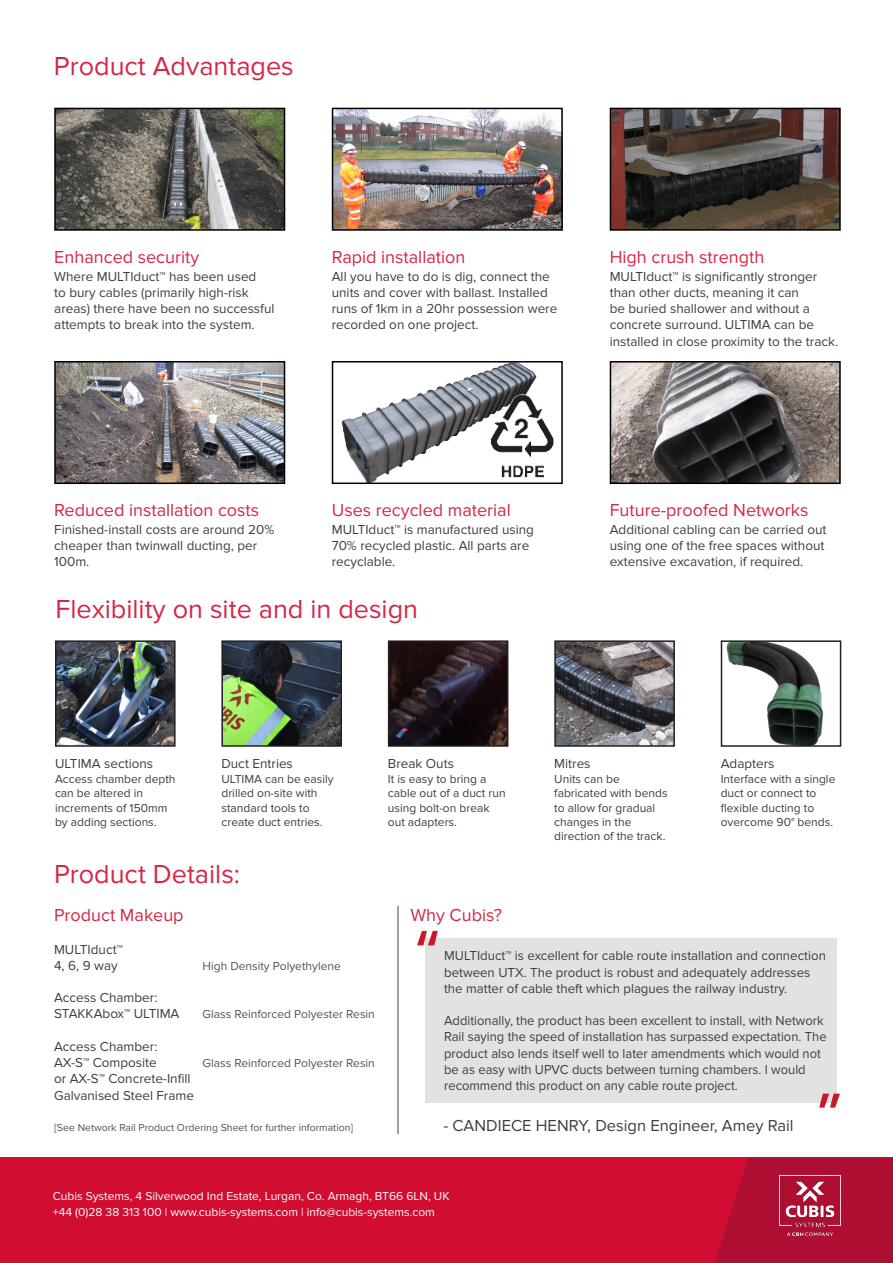
<style>
.page{position:relative;width:893px;height:1263px;background:#fff}
.page>*{position:absolute;margin:0;border:0;box-sizing:border-box;transform-origin:0 0}
.t1{font:27px "Proxima Nova";color:#d62646}
.t2{font:18px "Proxima Nova";color:#d62646}
.t3{font:16.5px "Proxima Nova";color:#3e3e3f}
.t4{font:13.5px/16.2px "Proxima Nova";color:#3e3e3f}
.t5{font:13.5px/16.2px "Proxima Nova";color:#3e3e3f;scale:.96 1}
.t6{font:12px/14.4px "Proxima Nova";color:#3e3e3f}
.t7{font:12px "Proxima Nova";color:#fff}
.t8{font:12px "Proxima Nova";color:#4f5554}
.t9{font:10.5px "Proxima Nova";color:#4f5554}
</style>
<div class="page">
<div style="left:425px;top:938px;width:412px;height:164px;background:#e2e2e1"></div>
<img style="left:57px;top:111px;width:225px;height:117px">
<div style="left:54px;top:108px;width:231px;height:123px;border:2px solid #000"></div>
<img style="left:335px;top:111px;width:225px;height:117px">
<div style="left:332px;top:108px;width:231px;height:123px;border:2px solid #000"></div>
<img style="left:613px;top:111px;width:225px;height:117px">
<div style="left:610px;top:108px;width:231px;height:123px;border:2px solid #000"></div>
<img style="left:57px;top:364px;width:225px;height:117px">
<div style="left:54px;top:361px;width:231px;height:123px;border:2px solid #000"></div>
<img style="left:341px;top:364px;width:213px;height:117px">
<div style="left:332px;top:361px;width:231px;height:123px;border:2px solid #000"></div>
<img style="left:613px;top:364px;width:225px;height:117px">
<div style="left:610px;top:361px;width:231px;height:123px;border:2px solid #000"></div>
<hr style="left:398px;top:906px;width:1px;height:228px;background:#3d4543">
<img style="left:58px;top:643px;width:115px;height:101px">
<div style="left:55px;top:640px;width:121px;height:107px;border:2px solid #231f20"></div>
<img style="left:224px;top:643px;width:115px;height:101px">
<div style="left:221px;top:640px;width:121px;height:107px;border:2px solid #231f20"></div>
<img style="left:391px;top:643px;width:114px;height:101px">
<div style="left:388px;top:640px;width:120px;height:107px;border:2px solid #231f20"></div>
<img style="left:557px;top:643px;width:115px;height:101px">
<div style="left:554px;top:640px;width:121px;height:107px;border:2px solid #231f20"></div>
<img style="left:726px;top:643px;width:98px;height:101px">
<div style="left:721px;top:640px;width:120px;height:107px;border:2px solid #231f20"></div>
<div style="left:0;top:1157px;width:893px;height:106px;background:#d10e31"></div>
<svg style="left:715px;top:1157px;width:178px;height:106px"></svg>
<img style="left:757px;top:1157px;width:105px;height:101px">
<img style="left:417px;top:930px;width:21px;height:16px">
<img style="left:815px;top:1093px;width:25px;height:15px">
<p class="t1" style="left:54px;top:51px;width:241px">Product Advantages</p>
<p class="t2" style="left:54px;top:247px;width:146px">Enhanced security</p>
<p class="t4" style="left:54px;top:268px;width:222px">Where MULTIduct™ has been used<br>to bury cables (primarily high-risk areas) there have been no successful attempts to break into the system.</p>
<p class="t2" style="left:332px;top:247px;width:135px">Rapid installation</p>
<p class="t4" style="left:332px;top:268px;width:227px">All you have to do is dig, connect the units and cover with ballast. Installed runs of 1km in a 20hr possession were recorded on one project.</p>
<p class="t2" style="left:610px;top:247px;width:156px">High crush strength</p>
<p class="t4" style="left:610px;top:268px;width:230px">MULTIduct™ is significantly stronger than other ducts, meaning it can<br>be buried shallower and without a concrete surround. ULTIMA can be installed in close proximity to the track.</p>
<p class="t2" style="left:54px;top:500px;width:206px">Reduced installation costs</p>
<p class="t2" style="left:332px;top:500px;width:180px">Uses recycled material</p>
<p class="t2" style="left:610px;top:500px;width:200px">Future-proofed Networks</p>
<p class="t4" style="left:54px;top:522px;width:222px">Finished-install costs are around 20% cheaper than twinwall ducting, per<br>100m.</p>
<p class="t4" style="left:332px;top:522px;width:204px">MULTIduct™ is manufactured using<br>70% recycled plastic. All parts are recyclable.</p>
<p class="t4" style="left:610px;top:522px;width:218px">Additional cabling can be carried out using one of the free spaces without extensive excavation, if required.</p>
<p class="t1" style="left:56px;top:593px;width:364px">Flexibility on site and in design</p>
<p class="t4" style="left:55px;top:756px;width:100px">ULTIMA sections</p>
<p class="t6" style="left:55px;top:772px;width:122px">Access chamber depth can be altered in increments of 150mm by adding sections.</p>
<p class="t4" style="left:221px;top:756px;width:73px">Duct Entries</p>
<p class="t6" style="left:221px;top:772px;width:114px">ULTIMA can be easily drilled on-site with standard tools to create duct entries.</p>
<p class="t1" style="left:54px;top:858px;width:188px">Product Details:</p>
<p class="t4" style="left:388px;top:756px;width:68px">Break Outs</p>
<p class="t6" style="left:388px;top:772px;width:119px">It is easy to bring a cable out of a duct run using bolt-on break out adapters.</p>
<p class="t4" style="left:554px;top:756px;width:38px">Mitres</p>
<p class="t6" style="left:554px;top:772px;width:115px">Units can be fabricated with bends to allow for gradual changes in the direction of the track.</p>
<p class="t4" style="left:721px;top:756px;width:55px">Adapters</p>
<p class="t6" style="left:721px;top:772px;width:116px">Interface with a single duct or connect to flexible ducting to overcome 90° bends.</p>
<p class="t2" style="left:54px;top:904px;width:131px">Product Makeup</p>
<p class="t2" style="left:410px;top:904px;width:93px">Why Cubis?</p>
<p class="t4" style="left:444px;top:948px;width:383px">MULTIduct™ is excellent for cable route installation and connection between UTX. The product is robust and adequately addresses the matter of cable theft which plagues the railway industry.</p>
<p class="t5" style="left:444px;top:1013px;width:400px">Additionally, the product has been excellent to install, with Network Rail saying the speed of installation has surpassed expectation. The product also lends itself well to later amendments which would not be as easy with UPVC ducts between turning chambers. I would recommend this product on any cable route project.</p>
<p class="t9" style="left:54px;top:1121px;width:300px">[See Network Rail Product Ordering Sheet for further information]</p>
<p class="t3" style="left:443px;top:1116px;width:352px">- CANDIECE HENRY, Design Engineer, Amey Rail</p>
<p class="t4" style="left:54px;top:941px;width:70px">MULTIduct™</p>
<p class="t4" style="left:54px;top:957px;width:65px">4, 6, 9 way</p>
<p class="t8" style="left:203px;top:959px;width:140px">High Density Polyethylene</p>
<p class="t4" style="left:54px;top:990px;width:105px">Access Chamber:</p>
<p class="t4" style="left:54px;top:1006px;width:127px">STAKKAbox™ ULTIMA</p>
<p class="t8" style="left:203px;top:1007px;width:174px">Glass Reinforced Polyester Resin</p>
<p class="t4" style="left:54px;top:1038px;width:105px">Access Chamber:</p>
<p class="t4" style="left:54px;top:1055px;width:104px">AX-S™ Composite</p>
<p class="t8" style="left:203px;top:1056px;width:174px">Glass Reinforced Polyester Resin</p>
<p class="t4" style="left:54px;top:1071px;width:138px">or AX-S™ Concrete-Infill</p>
<p class="t4" style="left:54px;top:1087px;width:141px">Galvanised Steel Frame</p>
<p class="t7" style="left:53px;top:1189px;width:398px">Cubis Systems, 4 Silverwood Ind Estate, Lurgan, Co. Armagh, BT66 6LN, UK</p>
<p class="t7" style="left:53px;top:1205px;width:384px">+44 (0)28 38 313 100 | www.cubis-systems.com | info@cubis-systems.com</p>
</div>
